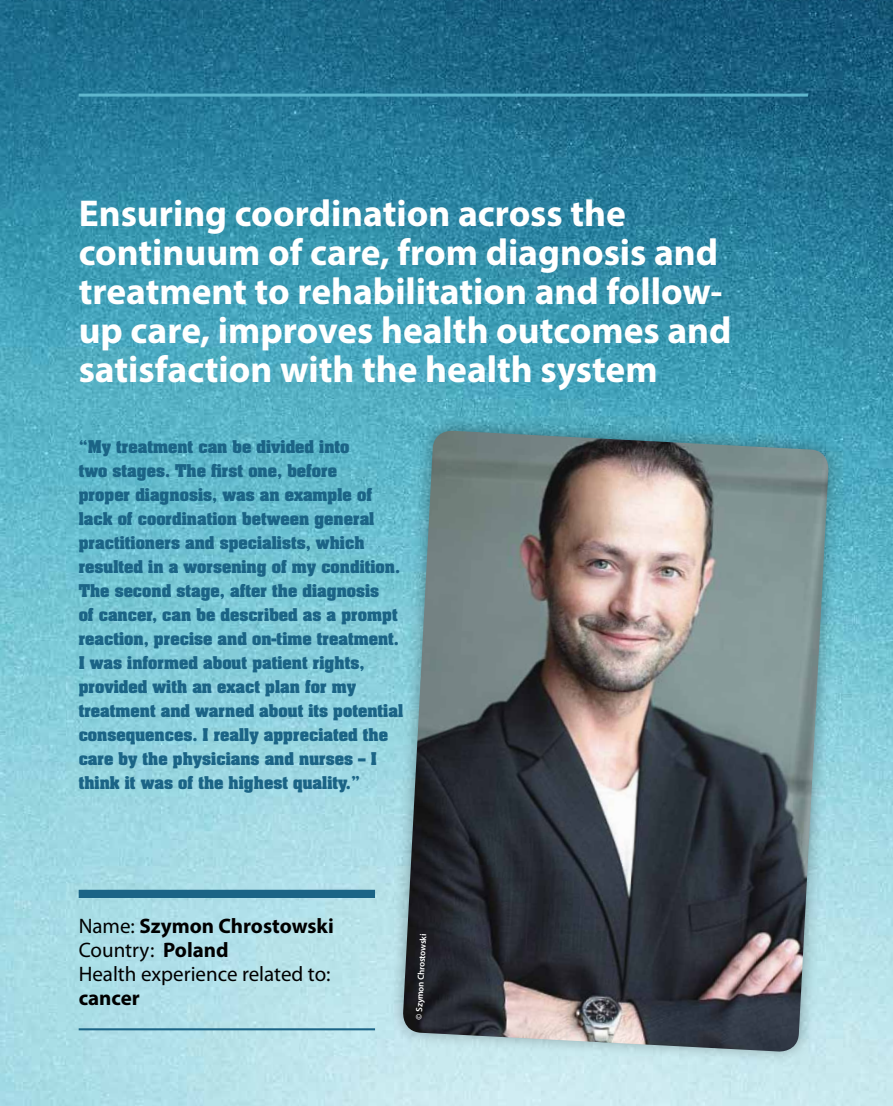
<style>
.page{position:relative;width:893px;height:1106px;background:#fff}
.page>*{position:absolute;margin:0;border:0;box-sizing:border-box;transform-origin:0 0}
.t1{font:700 37.5px/39px "Myriad Pro";color:#fff}
.t2{font:21px/24px "Myriad Pro";color:#000}
.t3{font:700 21px "Myriad Pro";color:#000}
.t4{font:700 15px/24px "Aachen Std";color:#1b6486}
.t5{font:600 9px "Myriad Pro";color:#fff}
.s1{font-weight:700}
</style>
<div class="page">
<img style="left:0;top:0;width:893px;height:1106px">
<svg style="left:386px;top:413px;width:460px;height:656px;background:#8cccd8"></svg>
<img style="left:402px;top:431px;width:427px;height:621px">
<hr style="left:79px;top:94px;width:729px;height:3px;background:#5eb6cd">
<div style="left:79px;top:889px;width:296px;height:9px;background:#1b6486"></div>
<hr style="left:79px;top:1028px;width:296px;height:2px;background:#1b6486">
<h1 class="t1" style="left:79px;top:192px;width:654px">Ensuring coordination across the continuum of care, from diagnosis and treatment to rehabilitation and follow&shy;up care, improves health outcomes and satisfaction with the health system</h1>
<p class="t4" style="left:79px;top:435px;width:326px">“My treatment can be divided into<br>two stages. The first one, before<br>proper diagnosis, was an example of lack of coordination between general practitioners and specialists, which resulted in a worsening of my condition.<br>The second stage, after the diagnosis<br>of cancer, can be described as a prompt reaction, precise and on-time treatment.<br>I was informed about patient rights, provided with an exact plan for my treatment and warned about its potential consequences. I really appreciated the care by the physicians and nurses – I think it was of the highest quality.”</p>
<h2 class="t2" style="left:79px;top:914px;width:257px">Name: <span class="s1">Szymon Chrostowski<br></span>Country: <span class="s1">Poland<br></span>Health experience related to:</h2>
<h2 class="t3" style="left:79px;top:984px;width:63px">cancer</h2>
<p class="t5" style="left:413px;top:1019px;width:87px;rotate:-87deg">© Szymon Chrostowski</p>
</div>
